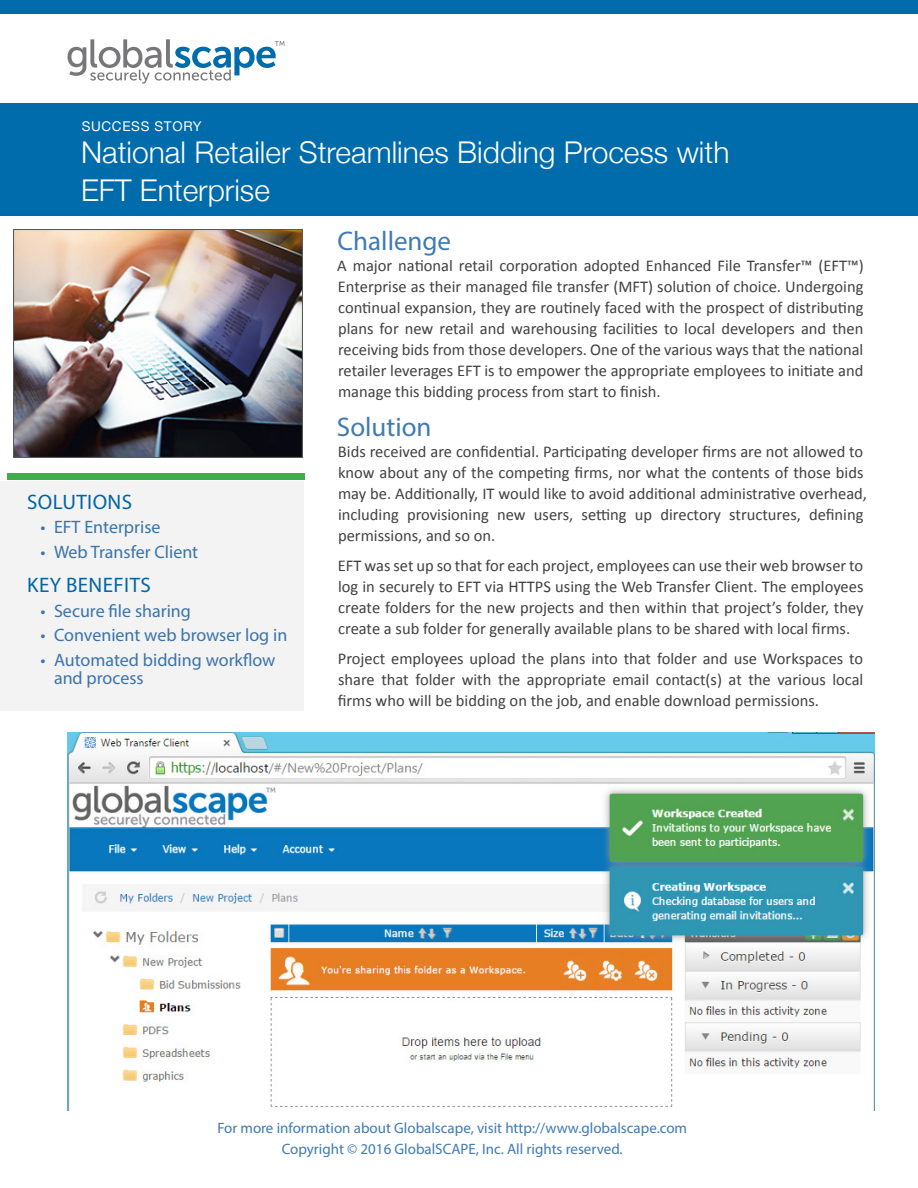
<style>
.page{position:relative;width:918px;height:1188px;background:#fff}
.page>*{position:absolute;margin:0;border:0;box-sizing:border-box;transform-origin:0 0}
.t1{font:300 30px/37.5px "Helvetica Neue";color:#fff}
.t2{font:27px "Myriad Pro";color:#3f7ab4}
.t3{font:21px "Myriad Pro";letter-spacing:.02em;color:#006cab}
.t4{font:18px/18px "Myriad Pro";color:#3f7ab4}
.t5{font:16.5px/21px "Calibri";color:#414042;text-align:justify}
.t6{font:15px/21px "Myriad Pro";color:#3f7ab4;text-align:center}
.t7{font:13.5px "Helvetica Neue LT Std";letter-spacing:.05em;color:#fff}
</style>
<div class="page">
<div style="left:0;top:104px;width:918px;height:112px;background:#006cab"></div>
<svg style="left:67px;top:39px;width:218px;height:45px"></svg>
<div style="left:7px;top:473px;width:297px;height:7px;background:#41ad49"></div>
<div style="left:0;top:482px;width:304px;height:229px;background:#f3f3f3"></div>
<div style="left:0;top:0;width:918px;height:14px;background:#006cab"></div>
<img style="left:68px;top:732px;width:806px;height:379px">
<img style="left:14px;top:230px;width:288px;height:227px">
<p class="t7" style="left:82px;top:119px;width:121px">SUCCESS STORY</p>
<h1 class="t1" style="left:81px;top:131px;width:650px">National Retailer Streamlines Bidding Process with<br>EFT Enterprise</h1>
<p class="t3" style="left:27px;top:489px;width:107px">SOLUTIONS</p>
<p class="t4" style="left:40px;top:518px;width:122px">• EFT Enterprise</p>
<p class="t4" style="left:40px;top:543px;width:159px">• Web Transfer Client</p>
<p class="t3" style="left:27px;top:572px;width:125px">KEY BENEFITS</p>
<p class="t4" style="left:40px;top:601px;width:152px">• Secure file sharing</p>
<p class="t4" style="left:40px;top:626px;width:248px">• Convenient web browser log in</p>
<p class="t4" style="left:54px;top:651px;width:223px;text-indent:-14px">• Automated bidding workflow and process</p>
<h2 class="t2" style="left:338px;top:224px;width:115px">Challenge</h2>
<p class="t5" style="left:337px;top:255px;width:528px">A major national retail corporation adopted Enhanced File Transfer™ (EFT™)<br>Enterprise as their managed file transfer (MFT) solution of choice. Undergoing continual expansion, they are routinely faced with the prospect of distributing plans for new retail and warehousing facilities to local developers and then receiving bids from those developers. One of the various ways that the national retailer leverages EFT is to empower the appropriate employees to initiate and manage this bidding process from start to finish.</p>
<h2 class="t2" style="left:337px;top:410px;width:96px">Solution</h2>
<p class="t5" style="left:338px;top:441px;width:531px;text-align:left">Bids received are confidential. Participating developer firms are not allowed to know about any of the competing firms, nor what the contents of those bids may be. Additionally, IT would like to avoid additional administrative overhead, including provisioning new users, setting up directory structures, defining permissions, and so on.</p>
<p class="t5" style="left:338px;top:555px;width:527px">EFT was set up so that for each project, employees can use their web browser to log in securely to EFT via HTTPS using the Web Transfer Client. The employees create folders for the new projects and then within that project’s folder, they create a sub folder for generally available plans to be shared with local firms.</p>
<p class="t5" style="left:338px;top:648px;width:527px">Project employees upload the plans into that folder and use Workspaces to share that folder with the appropriate email contact(s) at the various local firms who will be bidding on the job, and enable download permissions.</p>
<p class="t6" style="left:217px;top:1117px;width:471px">For more information about Globalscape, visit http://www.globalscape.com<br>Copyright © 2016 GlobalSCAPE, Inc. All rights reserved.</p>
</div>
